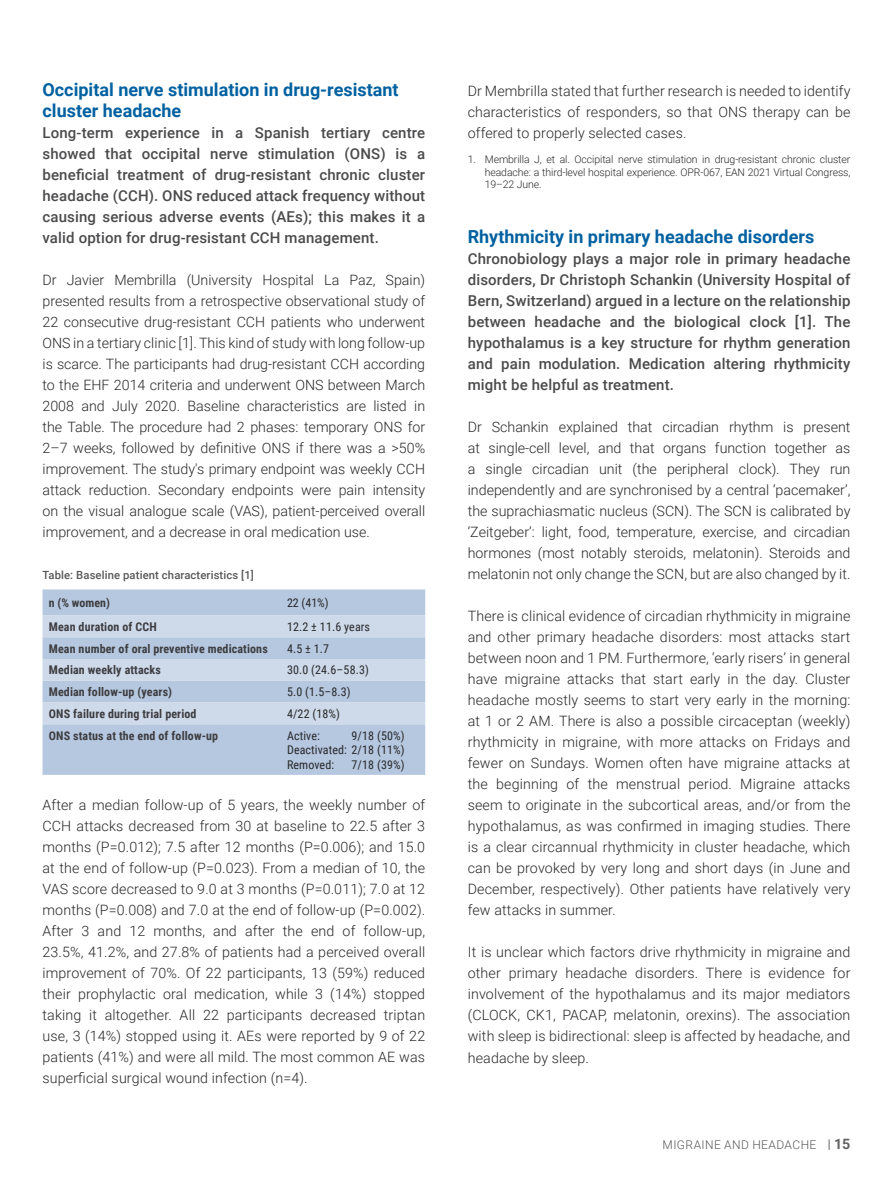
<style>
.page{position:relative;width:893px;height:1191px;background:#fff}
.page>*{position:absolute;margin:0;border:0;box-sizing:border-box;transform-origin:0 0}
.t1{font:700 18px/21px "Roboto";color:#0061a1}
.t2{font:500 15px/21px "Roboto";letter-spacing:.01em;color:#4b4b4d;text-align:justify}
.t3{font:300 14.25px/21px "Roboto";letter-spacing:.01em;color:#282829;text-align:justify}
.t4{font:700 12px "Roboto Condensed";letter-spacing:.01em;color:#3e3d40}
.t5{font:12px/14.4px "Roboto Condensed";letter-spacing:.01em;color:#282829;text-align:justify}
.t6{font:300 12px "Roboto";letter-spacing:.035em;color:#58585a}
.t7{font:500 11.25px "Roboto";letter-spacing:.01em;color:#58585a}
.t8{font:300 10.5px/12.6px "Roboto";letter-spacing:-.01em;color:#282829;text-align:justify}
.s1{font-weight:700;font-size:14.25px;color:#616264}
</style>
<div class="page">
<div style="left:43px;top:589px;width:382px;height:186px;background:#b5c8e0"></div>
<svg style="left:43px;top:615px;width:382px;height:109px;background:#c4d3e6"></svg>
<p class="t1" style="left:43px;top:78px;width:358px">Occipital nerve stimulation in drug-resistant cluster headache</p>
<p class="t2" style="left:43px;top:122px;width:384px">Long-term experience in a Spanish tertiary centre showed that occipital nerve stimulation (ONS) is a beneficial treatment of drug-resistant chronic cluster headache (CCH). ONS reduced attack frequency without causing serious adverse events (AEs); this makes it a valid option for drug-resistant CCH management.</p>
<p class="t3" style="left:43px;top:269px;width:384px">Dr Javier Membrilla (University Hospital La Paz, Spain) presented results from a retrospective observational study of 22 consecutive drug-resistant CCH patients who underwent ONS in a tertiary clinic [1]. This kind of study with long follow-up is scarce. The participants had drug-resistant CCH according to the EHF 2014 criteria and underwent ONS between March 2008 and July 2020. Baseline characteristics are listed in the Table. The procedure had 2 phases: temporary ONS for 2–7 weeks, followed by definitive ONS if there was a &gt;50% improvement. The study's primary endpoint was weekly CCH attack reduction. Secondary endpoints were pain intensity on the visual analogue scale (VAS), patient-perceived overall improvement, and a decrease in oral medication use.</p>
<p class="t7" style="left:43px;top:567px;width:213px">Table: Baseline patient characteristics [1]</p>
<p class="t4" style="left:49px;top:594px;width:62px">n (% women)</p>
<p class="t5" style="left:287px;top:595px;width:43px">22 (41%)</p>
<p class="t4" style="left:49px;top:618px;width:109px">Mean duration of CCH</p>
<p class="t5" style="left:287px;top:619px;width:85px">12.2 ± 11.6 years</p>
<p class="t4" style="left:49px;top:640px;width:220px">Mean number of oral preventive medications</p>
<p class="t5" style="left:287px;top:640px;width:44px">4.5 ± 1.7</p>
<p class="t4" style="left:49px;top:661px;width:113px">Median weekly attacks</p>
<p class="t5" style="left:287px;top:662px;width:83px">30.0 (24.6–58.3)</p>
<p class="t4" style="left:49px;top:683px;width:125px">Median follow-up (years)</p>
<p class="t5" style="left:287px;top:684px;width:65px">5.0 (1.5–8.3)</p>
<p class="t4" style="left:49px;top:705px;width:149px">ONS failure during trial period</p>
<p class="t5" style="left:287px;top:706px;width:55px">4/22 (18%)</p>
<p class="t4" style="left:49px;top:727px;width:171px">ONS status at the end of follow-up</p>
<p class="t5" style="left:287px;top:728px;width:34px">Active:</p>
<p class="t5" style="left:287px;top:728px;width:119px;text-indent:64px">9/18 (50%)<br>Deactivated: 2/18 (11%)<br>Removed:</p>
<p class="t5" style="left:352px;top:756px;width:55px">7/18 (39%)</p>
<p class="t3" style="left:43px;top:794px;width:384px">After a median follow-up of 5 years, the weekly number of CCH attacks decreased from 30 at baseline to 22.5 after 3 months (P=0.012); 7.5 after 12 months (P=0.006); and 15.0 at the end of follow-up (P=0.023). From a median of 10, the VAS score decreased to 9.0 at 3 months (P=0.011); 7.0 at 12 months (P=0.008) and 7.0 at the end of follow-up (P=0.002).<br>After 3 and 12 months, and after the end of follow-up, 23.5%, 41.2%, and 27.8% of patients had a perceived overall improvement of 70%. Of 22 participants, 13 (59%) reduced their prophylactic oral medication, while 3 (14%) stopped taking it altogether. All 22 participants decreased triptan use, 3 (14%) stopped using it. AEs were reported by 9 of 22 patients (41%) and were all mild. The most common AE was superficial surgical wound infection (n=4).</p>
<p class="t3" style="left:468px;top:80px;width:384px">Dr Membrilla stated that further research is needed to identify characteristics of responders, so that ONS therapy can be offered to properly selected cases.</p>
<p class="t8" style="left:485px;top:153px;width:367px;text-indent:-17px">1. Membrilla J, et al. Occipital nerve stimulation in drug-resistant chronic cluster headache: a third-level hospital experience. OPR-067, EAN 2021 Virtual Congress, 19–22 June.</p>
<p class="t1" style="left:468px;top:225px;width:348px">Rhythmicity in primary headache disorders</p>
<p class="t2" style="left:468px;top:248px;width:384px">Chronobiology plays a major role in primary headache disorders, Dr Christoph Schankin (University Hospital of Bern, Switzerland) argued in a lecture on the relationship between headache and the biological clock [1]. The hypothalamus is a key structure for rhythm generation and pain modulation. Medication altering rhythmicity might be helpful as treatment.</p>
<p class="t3" style="left:468px;top:416px;width:384px">Dr Schankin explained that circadian rhythm is present at single-cell level, and that organs function together as a single circadian unit (the peripheral clock). They run independently and are synchronised by a central ‘pacemaker’, the suprachiasmatic nucleus (SCN). The SCN is calibrated by ‘Zeitgeber’: light, food, temperature, exercise, and circadian hormones (most notably steroids, melatonin). Steroids and melatonin not only change the SCN, but are also changed by it.</p>
<p class="t3" style="left:468px;top:605px;width:384px">There is clinical evidence of circadian rhythmicity in migraine and other primary headache disorders: most attacks start between noon and 1 PM. Furthermore, ‘early risers’ in general have migraine attacks that start early in the day. Cluster headache mostly seems to start very early in the morning: at 1 or 2 AM. There is also a possible circaceptan (weekly) rhythmicity in migraine, with more attacks on Fridays and fewer on Sundays. Women often have migraine attacks at the beginning of the menstrual period. Migraine attacks seem to originate in the subcortical areas, and/or from the hypothalamus, as was confirmed in imaging studies. There is a clear circannual rhythmicity in cluster headache, which can be provoked by very long and short days (in June and December, respectively). Other patients have relatively very few attacks in summer.</p>
<p class="t3" style="left:468px;top:941px;width:384px">It is unclear which factors drive rhythmicity in migraine and other primary headache disorders. There is evidence for involvement of the hypothalamus and its major mediators (CLOCK, CK1, PACAP, melatonin, orexins). The association with sleep is bidirectional: sleep is affected by headache, and headache by sleep.</p>
<p class="t6" style="left:663px;top:1136px;width:189px">MIGRAINE AND HEADACHE <span class="s1">15</span></p>
</div>
